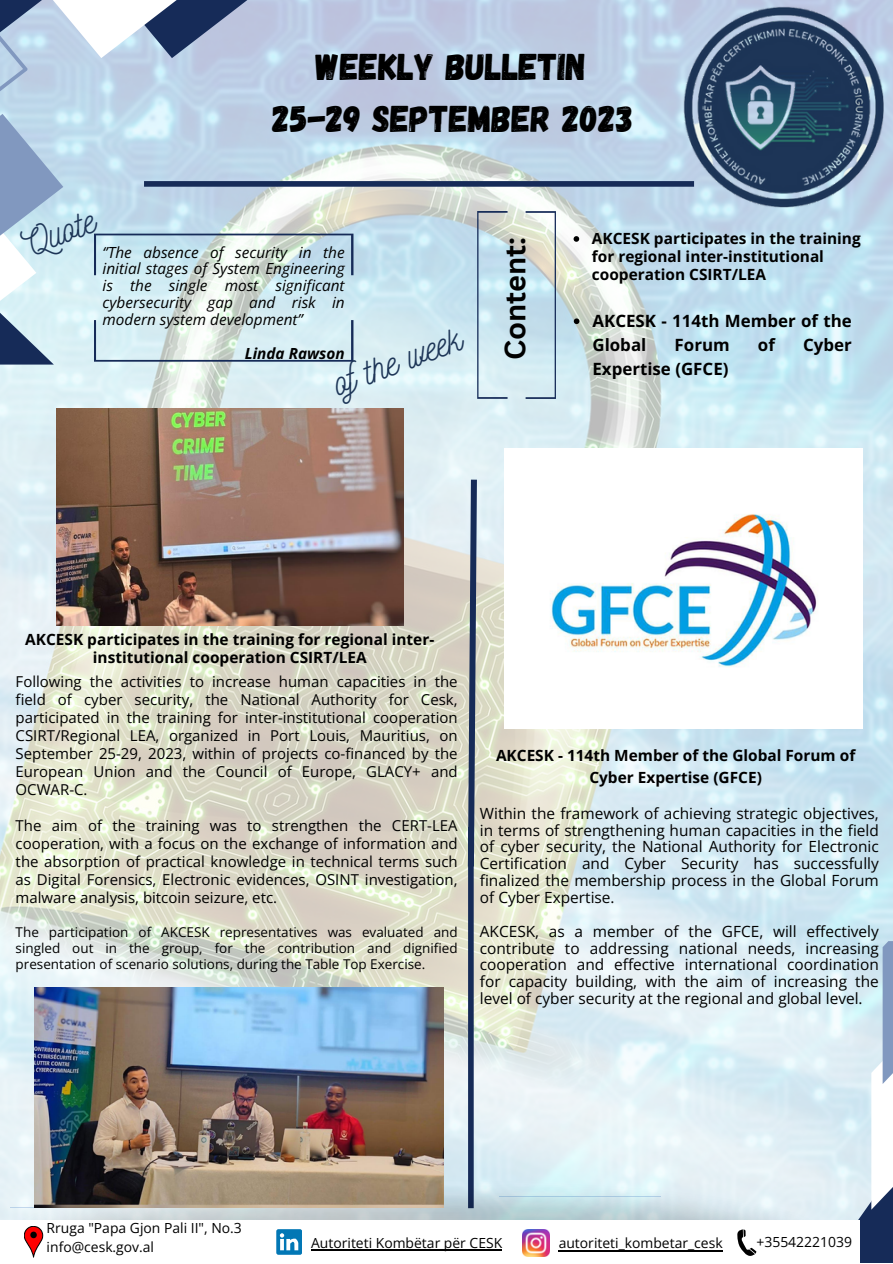
<style>
.page{position:relative;width:893px;height:1264px;background:#fff}
.page>*{position:absolute;margin:0;border:0;box-sizing:border-box;transform-origin:0 0}
.t1{font:37.2px "Gagalin";color:#000}
.t2{font:36.9px "Nickainley";color:#1d3557}
.t3{font:700 28.8px "Canva Sans";color:#000}
.t4{font:700 16.95px/23.5px "Open Sans";color:#000}
.t5{font:15.45px/16.8px "Open Sans";color:#000;text-align:justify}
.t6{font:700 15.45px/18px "Open Sans";color:#000;text-align:center}
.t7{font:italic 15.3px/16.8px "Open Sans";color:#000;text-align:justify}
.t8{font:italic 700 15.3px "Open Sans";color:#000}
.t9{font:15px/18px "Open Sans";color:#000;text-align:justify}
.t10{font:13.95px/19px "Open Sans";color:#000}
.t11{font:13.5px/15.8px "Open Sans";color:#000;text-align:justify}
</style>
<div class="page">
<img style="left:0;top:0;width:892px;height:1136px">
<div style="left:468px;top:827px;width:5px;height:381px;background:#162b58"></div>
<img style="left:683px;top:7px;width:200px;height:201px">
<svg style="left:600px;top:1025px;width:109px;height:111px;background:#e2f2f7"></svg>
<svg style="left:709px;top:941px;width:183px;height:195px;background:#d9ebf3"></svg>
<svg style="left:0;top:0;width:303px;height:364px;background:#c0d1e0"></svg>
<svg style="left:0;top:0;width:232px;height:342px;background:#c0d6e5"></svg>
<svg style="left:0;top:0;width:63px;height:276px;background:#afc6dc"></svg>
<svg style="left:94px;top:234px;width:259px;height:41px;background:#c6dce2"></svg>
<svg style="left:94px;top:320px;width:259px;height:42px;background:#cee1e5"></svg>
<svg style="left:468px;top:479px;width:9px;height:387px;background:#586780"></svg>
<img style="left:0;top:1136px;width:872px;height:84px">
<svg style="left:24px;top:1226px;width:19px;height:32px"></svg>
<img style="left:522px;top:1229px;width:27px;height:27px">
<hr style="left:311px;top:1249px;width:191px;height:1px;background:#000">
<svg style="left:276px;top:1229px;width:26px;height:25px"></svg>
<div style="left:144px;top:181px;width:550px;height:6px;background:#162b58"></div>
<svg style="left:559px;top:1137px;width:333px;height:125px"></svg>
<hr style="left:558px;top:1249px;width:165px;height:2px;background:#000">
<svg style="left:477px;top:211px;width:30px;height:188px;background:#c2dae4"></svg>
<svg style="left:525px;top:211px;width:31px;height:188px;background:#c7d9de"></svg>
<img style="left:504px;top:449px;width:358px;height:279px">
<img style="left:35px;top:987px;width:408px;height:220px">
<img style="left:56px;top:408px;width:347px;height:217px">
<svg style="left:573px;top:236px;width:6px;height:6px"></svg>
<svg style="left:573px;top:318px;width:6px;height:6px"></svg>
<p class="t1" style="left:316px;top:43px;width:272px">WEEKLY BULLETIN</p>
<p class="t1" style="left:272px;top:95px;width:362px">25-29 SEPTEMBER 2023</p>
<p class="t2" style="left:15px;top:222px;width:76px;rotate:-20deg">Quote</p>
<p class="t7" style="left:103px;top:243px;width:243px">‘’The absence of security in the initial stages of System Engineering is the single most significant cybersecurity gap and risk in modern system development”</p>
<p class="t8" style="left:245px;top:342px;width:101px">Linda Rawson</p>
<p class="t2" style="left:325px;top:361px;width:136px;rotate:-20deg">of the week</p>
<p class="t3" style="left:494px;top:360px;width:125px;rotate:-90deg">Content:</p>
<p class="t6" style="left:592px;top:229px;width:270px;text-align:left">AKCESK participates in the training for regional inter-institutional cooperation CSIRT/LEA</p>
<p class="t4" style="left:592px;top:309px;width:261px">AKCESK - 114th Member of the<br>Global</p>
<p class="t4" style="left:674px;top:333px;width:57px">Forum</p>
<p class="t4" style="left:757px;top:333px;width:19px">of</p>
<p class="t4" style="left:803px;top:333px;width:50px">Cyber</p>
<p class="t4" style="left:592px;top:356px;width:138px">Expertise (GFCE)</p>
<p class="t6" style="left:25px;top:629px;width:410px">AKCESK participates in the training for regional inter&shy;institutional cooperation CSIRT/LEA</p>
<p class="t9" style="left:16px;top:672px;width:443px">Following the activities to increase human capacities in the field of cyber security, the National Authority for Cesk, participated in the training for inter-institutional cooperation CSIRT/Regional LEA, organized in Port Louis, Mauritius, on September 25-29, 2023, within of projects co-financed by the European Union and the Council of Europe, GLACY+ and OCWAR-C.</p>
<p class="t9" style="left:16px;top:816px;width:443px">The aim of the training was to strengthen the CERT-LEA cooperation, with a focus on the exchange of information and the absorption of practical knowledge in technical terms such as Digital Forensics, Electronic evidences, OSINT investigation, malware analysis, bitcoin seizure, etc.</p>
<p class="t11" style="left:16px;top:924px;width:443px">The participation of AKCESK representatives was evaluated and singled out in the group, for the contribution and dignified presentation of scenario solutions, during the Table Top Exercise.</p>
<p class="t6" style="left:496px;top:744px;width:361px;line-height:21.3px">AKCESK - 114th Member of the Global Forum of<br>Cyber Expertise (GFCE)</p>
<p class="t5" style="left:480px;top:804px;width:400px">Within the framework of achieving strategic objectives, in terms of strengthening human capacities in the field of cyber security, the National Authority for Electronic Certification and Cyber Security has successfully finalized the membership process in the Global Forum of Cyber Expertise.</p>
<p class="t5" style="left:480px;top:922px;width:400px">AKCESK, as a member of the GFCE, will effectively contribute to addressing national needs, increasing cooperation and effective international coordination for capacity building, with the aim of increasing the level of cyber security at the regional and global level.</p>
<p class="t10" style="left:47px;top:1218px;width:197px">Rruga "Papa Gjon Pali II", No.3 info@cesk.gov.al</p>
<p class="t10" style="left:311px;top:1232px;width:193px">Autoriteti Kombëtar për CESK</p>
<p class="t10" style="left:558px;top:1232px;width:165px">autoriteti_kombetar_cesk</p>
<p class="t10" style="left:756px;top:1231px;width:97px">+35542221039</p>
</div>
